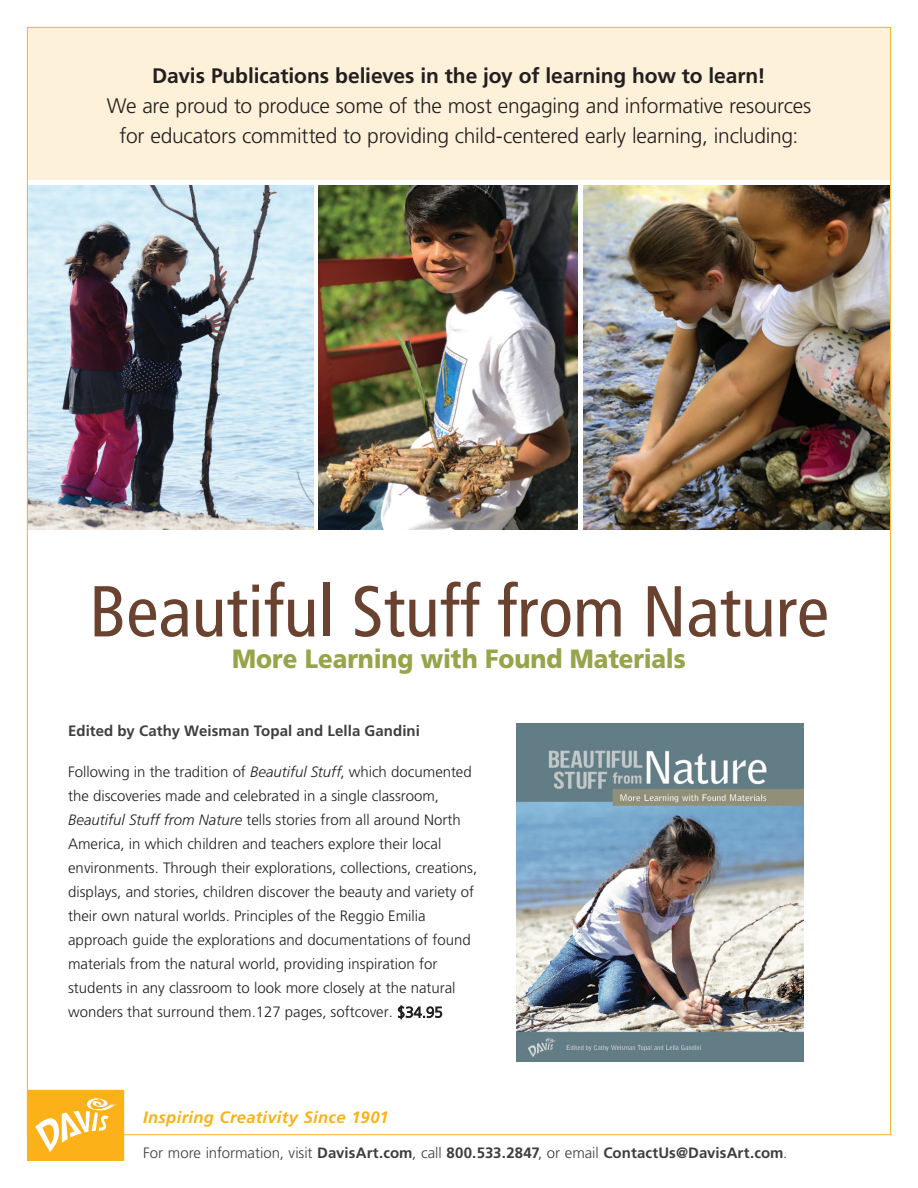
<style>
.page{position:relative;width:918px;height:1188px;background:#fff}
.page>*{position:absolute;margin:0;border:0;box-sizing:border-box;transform-origin:0 0}
.t1{font:condensed 72px "Frutiger";color:#6a4230}
.t2{font:900 26.4px "Frutiger";letter-spacing:-.005em;color:#97a44a;scale:.91 1}
.t3{font:300 21px/30px "Frutiger";letter-spacing:-.015em;color:#231f20;text-align:center}
.t4{font:700 21px "Frutiger";letter-spacing:-.005em;color:#231f20}
.t5{font:italic 700 16.5px "Frutiger";letter-spacing:.02em;color:#fbb117}
.t6{font:300 15px/24px "Frutiger";color:#231f20}
.t7{font:700 15px "Frutiger";letter-spacing:.005em;color:#3e3e3f}
.s1{font-style:italic}
.s2{font-weight:300}
</style>
<div class="page">
<img style="left:29px;top:185px;width:285px;height:345px">
<img style="left:319px;top:185px;width:259px;height:345px">
<img style="left:583px;top:185px;width:306px;height:345px">
<img style="left:517px;top:724px;width:286px;height:338px">
<div style="left:28px;top:28px;width:863px;height:152px;background:#fef1d9"></div>
<svg style="left:27px;top:1090px;width:97px;height:71px;background:#fbbc3a"></svg>
<h3 class="t4" style="left:152px;top:63px;width:615px">Davis Publications believes in the joy of learning how to learn!</h3>
<h3 class="t3" style="left:107px;top:91px;width:706px">We are proud to produce some of the most engaging and informative resources for educators committed to providing child-centered early learning, including:</h3>
<h1 class="t1" style="left:89px;top:570px;width:741px">Beautiful Stuff from Nature</h1>
<h2 class="t2" style="left:232px;top:643px;width:500px">More Learning with Found Materials</h2>
<p class="t7" style="left:68px;top:722px;width:353px">Edited by Cathy Weisman Topal and Lella Gandini</p>
<p class="t6" style="left:68px;top:760px;width:411px">Following in the tradition of <span class="s1">Beautiful Stuff</span>, which documented the discoveries made and celebrated in a single classroom, <span class="s1">Beautiful Stuff from Nature</span> tells stories from all around North America, in which children and teachers explore their local environments. Through their explorations, collections, creations, displays, and stories, children discover the beauty and variety of their own natural worlds. Principles of the Reggio Emilia approach guide the explorations and documentations of found materials from the natural world, providing inspiration for students in any classroom to look more closely at the natural wonders that surround them.127 pages, softcover. $34.95</p>
<p class="t5" style="left:143px;top:1107px;width:247px">Inspiring Creativity Since 1901</p>
<p class="t7" style="left:143px;top:1144px;width:646px"><span class="s2">For more information, visit</span> DavisArt.com<span class="s2">, call</span> 800.533.2847<span class="s2">, or email</span> ContactUs@DavisArt.com<span class="s2">.</span></p>
</div>
